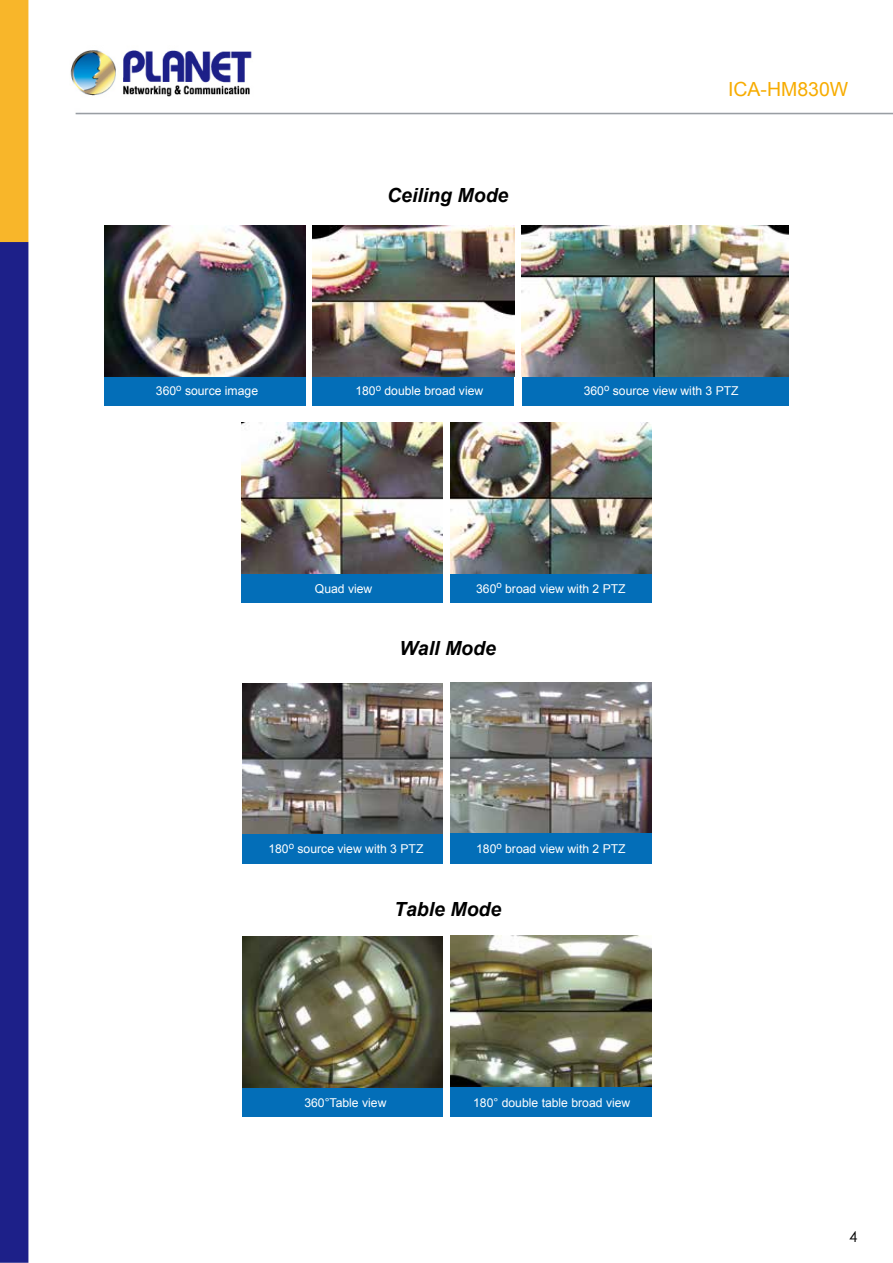
<style>
.page{position:relative;width:893px;height:1263px;background:#fff}
.page>*{position:absolute;margin:0;border:0;box-sizing:border-box;transform-origin:0 0}
.t1{font:italic 700 19.5px "Arial";color:#000}
.t2{font:19.5px "Arial";color:#f7ac00}
.t3{font:15px "Century Gothic";color:#000}
.t4{font:12.15px "Arial";color:#fff}
</style>
<div class="page">
<img style="left:0;top:0;width:893px;height:1263px">
<div style="left:104px;top:225px;width:202px;height:181px;background:#036eb8"></div>
<div style="left:241px;top:422px;width:202px;height:181px;background:#036eb8"></div>
<div style="left:451px;top:422px;width:201px;height:181px;background:#036eb8"></div>
<div style="left:312px;top:225px;width:202px;height:181px;background:#036eb8"></div>
<div style="left:522px;top:225px;width:267px;height:181px;background:#036eb8"></div>
<img style="left:451px;top:422px;width:201px;height:151px">
<img style="left:241px;top:422px;width:202px;height:151px">
<img style="left:104px;top:226px;width:202px;height:151px">
<img style="left:313px;top:226px;width:201px;height:151px">
<img style="left:522px;top:226px;width:267px;height:150px">
<div style="left:242px;top:683px;width:201px;height:180px;background:#036eb8"></div>
<div style="left:450px;top:683px;width:202px;height:180px;background:#036eb8"></div>
<img style="left:450px;top:682px;width:202px;height:151px">
<img style="left:242px;top:683px;width:201px;height:150px">
<div style="left:242px;top:936px;width:201px;height:181px;background:#036eb8"></div>
<div style="left:450px;top:936px;width:202px;height:181px;background:#036eb8"></div>
<img style="left:450px;top:935px;width:202px;height:151px">
<img style="left:242px;top:937px;width:201px;height:150px">
<p class="t4" style="left:156px;top:383px;width:104px">360<sup>o</sup> source image</p>
<h1 class="t1" style="left:387px;top:183px;width:123px">Ceiling Mode</h1>
<h1 class="t2" style="left:728px;top:77px;width:122px">ICA-HM830W</h1>
<p class="t4" style="left:355px;top:383px;width:129px">180<sup>o</sup> double broad view</p>
<p class="t4" style="left:584px;top:383px;width:157px">360<sup>o</sup> source view with 3 PTZ</p>
<p class="t4" style="left:315px;top:580px;width:59px">Quad view</p>
<p class="t4" style="left:476px;top:580px;width:151px">360<sup>o</sup> broad view with 2 PTZ</p>
<h1 class="t1" style="left:400px;top:635px;width:98px">Wall Mode</h1>
<p class="t4" style="left:268px;top:841px;width:157px">180<sup>o</sup> source view with 3 PTZ</p>
<p class="t4" style="left:476px;top:841px;width:151px">180<sup>o</sup> broad view with 2 PTZ</p>
<h1 class="t1" style="left:394px;top:896px;width:109px">Table Mode</h1>
<p class="t4" style="left:304px;top:1094px;width:84px">360°Table view</p>
<p class="t4" style="left:473px;top:1094px;width:159px">180° double table broad view</p>
<p class="t3" style="left:849px;top:1227px;width:10px">4</p>
</div>
